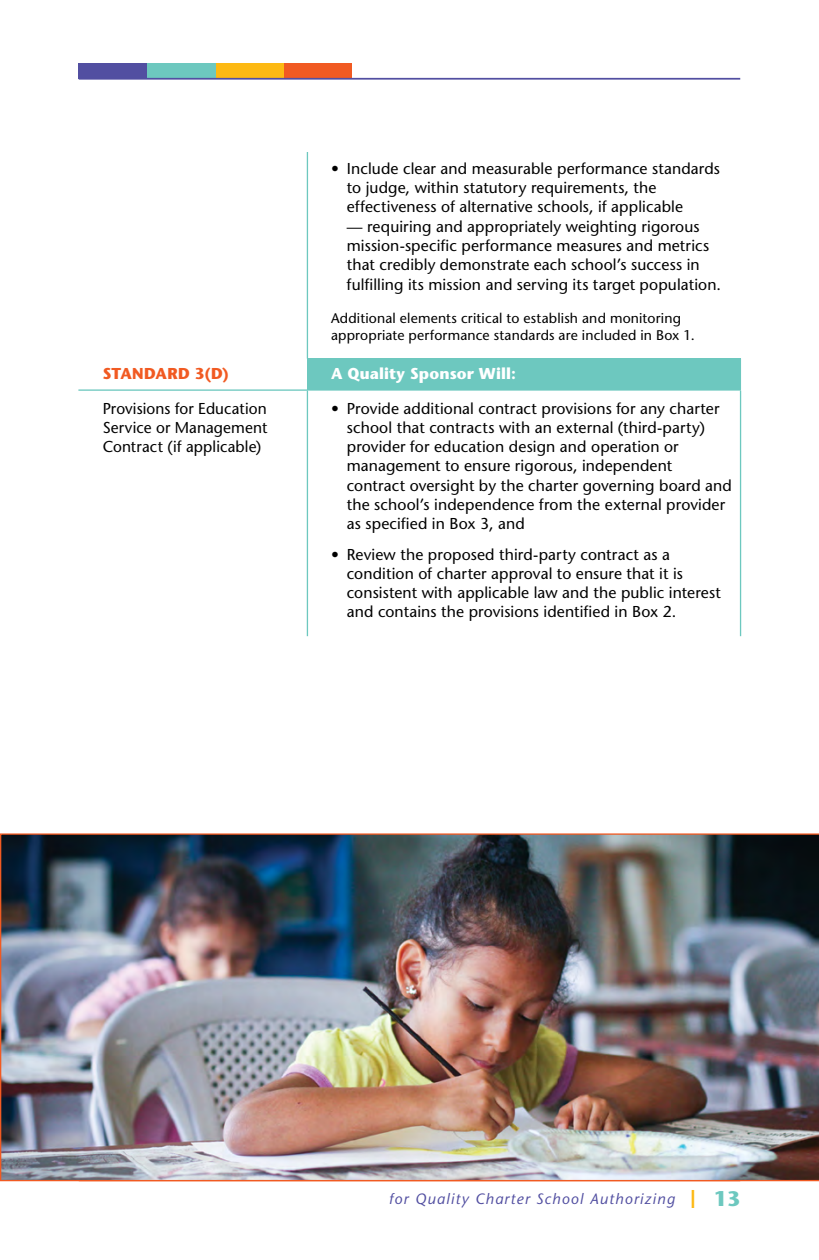
<style>
.page{position:relative;width:819px;height:1260px;background:#fff}
.page>*{position:absolute;margin:0;border:0;box-sizing:border-box;transform-origin:0 0}
.col___2_Bullets{font:15.75px/19.2px "Stone Sans";letter-spacing:.01em;color:#000}
.col___1_Text{font:15.75px/19.2px "Stone Sans";letter-spacing:.01em;color:#000;text-align:justify}
.t1{font:15.75px "Stone Sans Medium Italic DTC";letter-spacing:.075em;color:#524fa1}
.body{font:700 15.75px "Stone Sans";letter-spacing:.01em;color:#fff}
.body-2{font:700 15.75px "Stone Sans";letter-spacing:.02em;color:#f15a22}
.body-3{font:14px/16.8px "Stone Sans";letter-spacing:.01em;color:#000}
.s1{font-family:"Stone Sans";font-weight:700;font-size:24.5px;color:#fdb913}
.s2{font-family:"Stone Sans";font-weight:700;font-size:21px;color:#6dc8bf}
</style>
<div class="page">
<div style="left:283px;top:63px;width:69px;height:16px;background:#f15a22"></div>
<div style="left:215px;top:63px;width:69px;height:16px;background:#fdb913"></div>
<div style="left:147px;top:63px;width:68px;height:16px;background:#6dc8bf"></div>
<div style="left:79px;top:63px;width:68px;height:16px;background:#524fa1"></div>
<hr style="left:79px;top:78px;width:661px;height:2px;background:#524fa1">
<img style="left:0;top:833px;width:819px;height:348px">
<div style="left:307px;top:359px;width:434px;height:31px;background:#6dc8bf"></div>
<hr style="left:740px;top:391px;width:1px;height:245px;background:#6dc8bf">
<hr style="left:308px;top:390px;width:433px;height:1px;background:#6dc8bf">
<hr style="left:307px;top:391px;width:1px;height:245px;background:#6dc8bf">
<hr style="left:78px;top:389px;width:230px;height:2px;background:#6dc8bf">
<hr style="left:307px;top:151px;width:1px;height:208px;background:#6dc8bf">
<p class="col___2_Bullets" style="left:347px;top:159px;width:375px;text-indent:-16px">• Include clear and measurable performance standards to judge, within statutory requirements, the effectiveness of alternative schools, if applicable</p>
<p class="col___2_Bullets" style="left:347px;top:216px;width:376px">— requiring and appropriately weighting rigorous mission-specific performance measures and metrics that credibly demonstrate each school’s success in fulfilling its mission and serving its target population.</p>
<p class="body-3" style="left:331px;top:310px;width:365px">Additional elements critical to establish and monitoring appropriate performance standards are included in Box 1.</p>
<p class="body-2" style="left:103px;top:364px;width:128px">STANDARD 3(D)</p>
<p class="body" style="left:331px;top:364px;width:187px">A Quality Sponsor Will:</p>
<p class="col___1_Text" style="left:103px;top:398px;width:166px">Provisions for Education Service or Management Contract (if applicable)</p>
<p class="col___2_Bullets" style="left:347px;top:398px;width:387px;text-indent:-16px">• Provide additional contract provisions for any charter school that contracts with an external (third-party) provider for education design and operation or management to ensure rigorous, independent contract oversight by the charter governing board and the school’s independence from the external provider as specified in Box 3, and</p>
<p class="col___2_Bullets" style="left:347px;top:544px;width:376px;text-indent:-16px">• Review the proposed third-party contract as a condition of charter approval to ensure that it is consistent with applicable law and the public interest and contains the provisions identified in Box 2.</p>
<p class="t1" style="left:389px;top:1190px;width:353px">for Quality Charter School Authorizing <span class="s1">|</span> <span class="s2">13</span></p>
</div>
